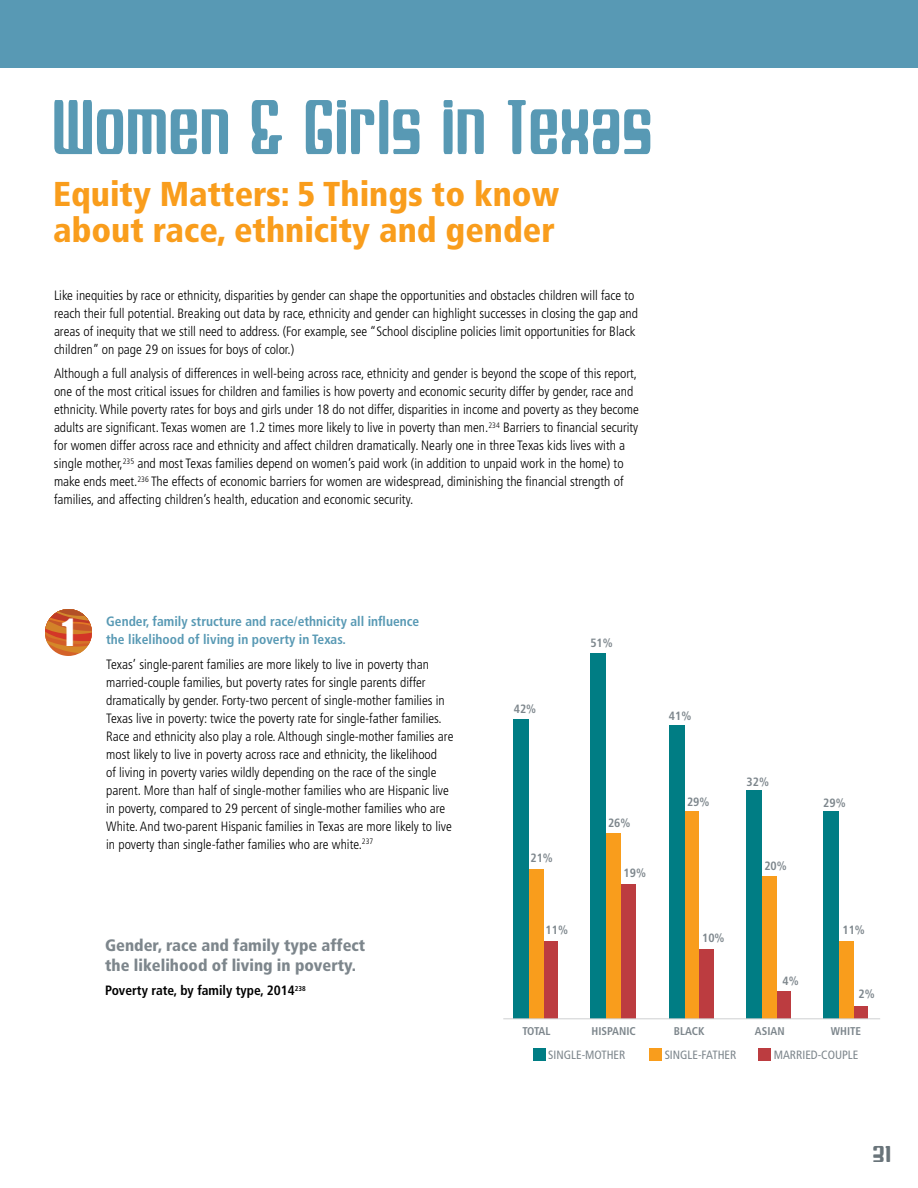
<style>
.page{position:relative;width:918px;height:1188px;background:#fff}
.page>*{position:absolute;margin:0;border:0;box-sizing:border-box;transform-origin:0 0}
.t1{font:91.5px "Spaceship Bullet";color:#5899b4;scale:.75 1}
.t2{font:900 condensed 34.5px/36px "Frutiger LT Std";color:#f99d1c}
.t3{font:34.5px "Impact";color:#fff;scale:.93 1}
.t4{font:900 condensed 16.5px/19.5px "Frutiger LT Std";color:#7d868c}
.t5{font:300 condensed 13.5px/18px "Frutiger LT Std";color:#000}
.t6{font:700 condensed 13.5px/18px "Frutiger LT Std";color:#5899b4}
.t7{font:700 condensed 13.5px "Frutiger";color:#000}
.t8{font:700 condensed 12px "Frutiger LT Std";color:#7d868c}
.t9{font:condensed 12px "Frutiger LT Std";color:#7d868c}
.t10{font:700 condensed 11.25px "Frutiger LT Std";color:#7d868c}
</style>
<div class="page">
<div style="left:0;top:0;width:918px;height:68px;background:#5899b4"></div>
<div style="left:533px;top:1048px;width:12px;height:13px;background:#007d84"></div>
<div style="left:649px;top:1048px;width:13px;height:13px;background:#f99d1c"></div>
<div style="left:758px;top:1048px;width:13px;height:13px;background:#bc3c40"></div>
<div style="left:776px;top:991px;width:15px;height:28px;background:#bc3c40"></div>
<div style="left:761px;top:876px;width:15px;height:143px;background:#f99d1c"></div>
<div style="left:746px;top:790px;width:16px;height:229px;background:#007d84"></div>
<div style="left:853px;top:1006px;width:15px;height:13px;background:#bc3c40"></div>
<div style="left:838px;top:941px;width:15px;height:78px;background:#f99d1c"></div>
<div style="left:823px;top:812px;width:15px;height:207px;background:#007d84"></div>
<div style="left:620px;top:884px;width:15px;height:135px;background:#bc3c40"></div>
<div style="left:605px;top:833px;width:16px;height:186px;background:#f99d1c"></div>
<div style="left:591px;top:653px;width:15px;height:366px;background:#007d84"></div>
<div style="left:543px;top:941px;width:15px;height:78px;background:#bc3c40"></div>
<div style="left:528px;top:869px;width:15px;height:150px;background:#f99d1c"></div>
<div style="left:513px;top:719px;width:16px;height:300px;background:#007d84"></div>
<div style="left:699px;top:949px;width:15px;height:70px;background:#bc3c40"></div>
<div style="left:684px;top:812px;width:15px;height:207px;background:#f99d1c"></div>
<div style="left:669px;top:725px;width:15px;height:294px;background:#007d84"></div>
<hr style="left:503px;top:1018px;width:377px;height:1px;background:#cfd0d2">
<svg style="left:45px;top:609px;width:47px;height:47px"></svg>
<h1 class="t1" style="left:377px;top:73px;width:148px">●▲ ■</h1>
<h2 class="t2" style="left:53px;top:176px;width:507px">Equity Matters: 5 Things to know about race, ethnicity and gender</h2>
<p class="t5" style="left:54px;top:286px;width:586px">Like inequities by race or ethnicity, disparities by gender can shape the opportunities and obstacles children will face to reach their full potential. Breaking out data by race, ethnicity and gender can highlight successes in closing the gap and areas of inequity that we still need to address. (For example, see “School discipline policies limit opportunities for Black children” on page 29 on issues for boys of color.)</p>
<p class="t5" style="left:54px;top:365px;width:586px">Although a full analysis of differences in well-being across race, ethnicity and gender is beyond the scope of this report, one of the most critical issues for children and families is how poverty and economic security differ by gender, race and ethnicity. While poverty rates for boys and girls under 18 do not differ, disparities in income and poverty as they become adults are significant. Texas women are 1.2 times more likely to live in poverty than men.<sup>234</sup> Barriers to financial security for women differ across race and ethnicity and affect children dramatically. Nearly one in three Texas kids lives with a single mother,<sup>235</sup> and most Texas families depend on women’s paid work (in addition to unpaid work in the home) to make ends meet.<sup>236</sup> The effects of economic barriers for women are widespread, diminishing the financial strength of families, and affecting children’s health, education and economic security.</p>
<h2 class="t3" style="left:62px;top:606px;width:15px">1</h2>
<p class="t6" style="left:106px;top:612px;width:315px">Gender, family structure and race/ethnicity all influence the likelihood of living in poverty in Texas.</p>
<p class="t5" style="left:106px;top:655px;width:349px">Texas’ single-parent families are more likely to live in poverty than married-couple families, but poverty rates for single parents differ dramatically by gender. Forty-two percent of single-mother families in Texas live in poverty: twice the poverty rate for single-father families.<br>Race and ethnicity also play a role. Although single-mother families are most likely to live in poverty across race and ethnicity, the likelihood<br>of living in poverty varies wildly depending on the race of the single parent. More than half of single-mother families who are Hispanic live in poverty, compared to 29 percent of single-mother families who are White. And two-parent Hispanic families in Texas are more likely to live in poverty than single-father families who are white.<sup>237</sup></p>
<p class="t4" style="left:105px;top:936px;width:262px">Gender, race and family type affect the likelihood of living in poverty.</p>
<p class="t7" style="left:105px;top:982px;width:202px">Poverty rate, by family type, 2014<sup>238</sup></p>
<p class="t8" style="left:514px;top:702px;width:24px">42%</p>
<p class="t8" style="left:590px;top:636px;width:24px">51%</p>
<p class="t8" style="left:669px;top:708px;width:24px">41%</p>
<p class="t8" style="left:530px;top:851px;width:24px">21%</p>
<p class="t8" style="left:546px;top:923px;width:24px">11%</p>
<p class="t8" style="left:608px;top:816px;width:24px">26%</p>
<p class="t8" style="left:624px;top:866px;width:24px">19%</p>
<p class="t8" style="left:687px;top:794px;width:24px">29%</p>
<p class="t8" style="left:702px;top:930px;width:24px">10%</p>
<p class="t10" style="left:522px;top:1024px;width:30px">TOTAL</p>
<p class="t10" style="left:674px;top:1024px;width:32px">BLACK</p>
<p class="t10" style="left:592px;top:1024px;width:46px">HISPANIC</p>
<p class="t8" style="left:747px;top:774px;width:24px">32%</p>
<p class="t8" style="left:764px;top:859px;width:24px">20%</p>
<p class="t8" style="left:783px;top:974px;width:18px">4%</p>
<p class="t8" style="left:823px;top:796px;width:24px">29%</p>
<p class="t8" style="left:842px;top:923px;width:24px">11%</p>
<p class="t8" style="left:859px;top:987px;width:18px">2%</p>
<p class="t10" style="left:755px;top:1024px;width:31px">ASIAN</p>
<p class="t10" style="left:831px;top:1024px;width:32px">WHITE</p>
<p class="t9" style="left:548px;top:1048px;width:79px">SINGLE-MOTHER</p>
<p class="t9" style="left:665px;top:1048px;width:73px">SINGLE-FATHER</p>
<p class="t9" style="left:774px;top:1048px;width:86px">MARRIED-COUPLE</p>
</div>
